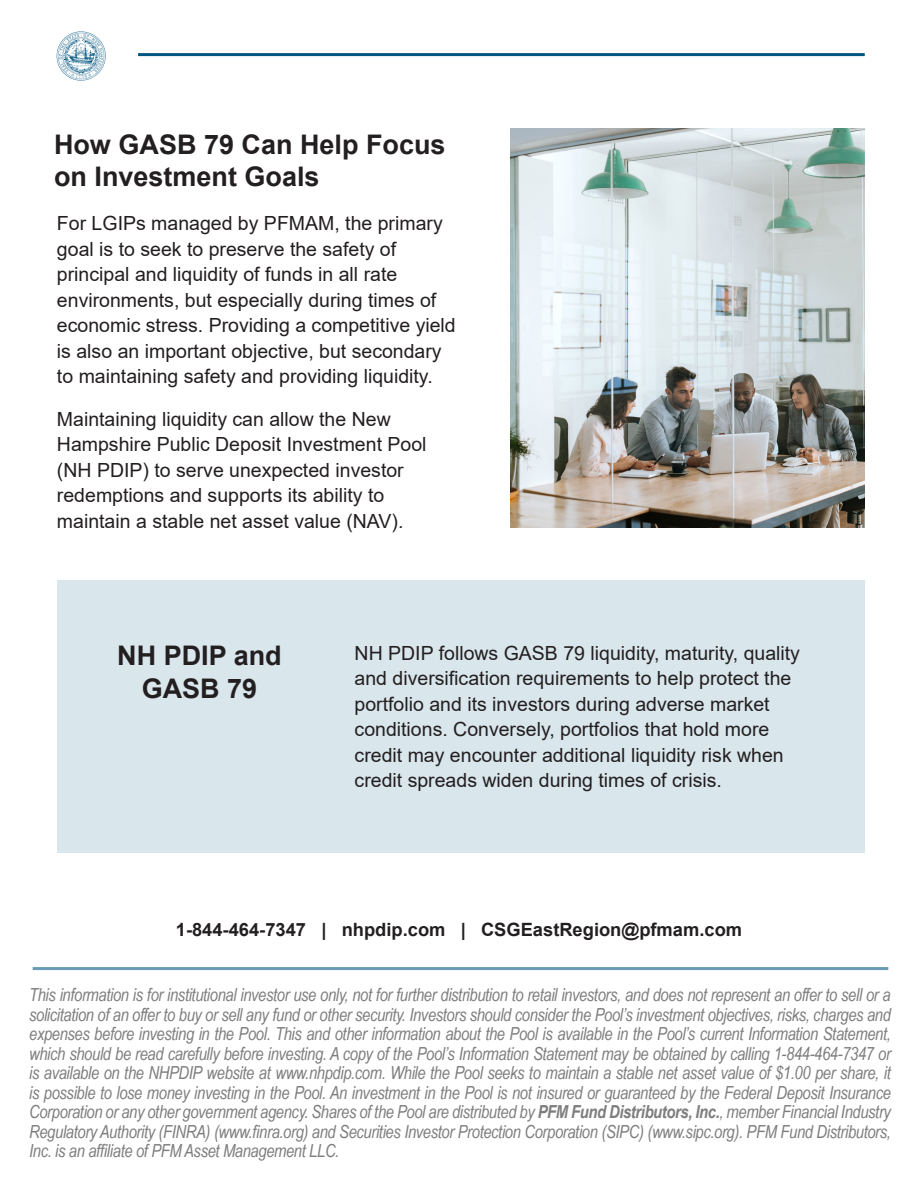
<style>
.page{position:relative;width:918px;height:1188px;background:#fff}
.page>*{position:absolute;margin:0;border:0;box-sizing:border-box;transform-origin:0 0}
.t1{font:700 27px/32.4px "Arial";color:#231f20}
.Body_Copy{font:19.5px/25.5px "Arial";color:#231f20}
.Body_Copy-2{font:700 18.3px "Arial";color:#231f20}
.t2{font:italic 18px/19.5px "Arial Narrow";letter-spacing:-.02em;color:#7f7e7e;text-align:justify}
.s1{font-weight:700}
</style>
<div class="page">
<hr style="left:33px;top:967px;width:855px;height:3px;background:#699bb6">
<div style="left:57px;top:580px;width:808px;height:273px;background:#d9e6ec"></div>
<hr style="left:138px;top:53px;width:727px;height:3px;background:#005683">
<img style="left:511px;top:129px;width:354px;height:399px">
<svg style="left:57px;top:32px;width:49px;height:49px"></svg>
<p class="t1" style="left:54px;top:128px;width:393px">How GASB 79 Can Help Focus on Investment Goals</p>
<p class="Body_Copy" style="left:57px;top:211px;width:400px">For LGIPs managed by PFMAM, the primary goal is to seek to preserve the safety of principal and liquidity of funds in all rate environments, but especially during times of economic stress. Providing a competitive yield is also an important objective, but secondary to maintaining safety and providing liquidity.</p>
<p class="Body_Copy" style="left:57px;top:406px;width:371px">Maintaining liquidity can allow the New Hampshire Public Deposit Investment Pool (NH PDIP) to serve unexpected investor redemptions and supports its ability to maintain a stable net asset value (NAV).</p>
<p class="t1" style="left:117px;top:640px;width:166px;text-align:center">NH PDIP and<br>GASB 79</p>
<p class="Body_Copy" style="left:355px;top:640px;width:447px">NH PDIP follows GASB 79 liquidity, maturity, quality and diversification requirements to help protect the portfolio and its investors during adverse market conditions. Conversely, portfolios that hold more credit may encounter additional liquidity risk when credit spreads widen during times of crisis.</p>
<p class="Body_Copy-2" style="left:176px;top:917px;width:568px">1-844-464-7347 | nhpdip.com | CSGEastRegion@pfmam.com</p>
<p class="t2" style="left:29px;top:985px;width:863px">This information is for institutional investor use only, not for further distribution to retail investors, and does not represent an offer to sell or a solicitation of an offer to buy or sell any fund or other security. Investors should consider the Pool’s investment objectives, risks, charges and expenses before investing in the Pool. This and other information about the Pool is available in the Pool’s current Information Statement, which should be read carefully before investing. A copy of the Pool’s Information Statement may be obtained by calling 1-844-464-7347 or is available on the NHPDIP website at www.nhpdip.com. While the Pool seeks to maintain a stable net asset value of $1.00 per share, it is possible to lose money investing in the Pool. An investment in the Pool is not insured or guaranteed by the Federal Deposit Insurance Corporation or any other government agency. Shares of the Pool are distributed by <span class="s1">PFM Fund Distributors, Inc.</span>, member Financial Industry Regulatory Authority (FINRA) (www.finra.org) and Securities Investor Protection Corporation (SIPC) (www.sipc.org). PFM Fund Distributors, Inc. is an affiliate of PFM Asset Management LLC.</p>
</div>
